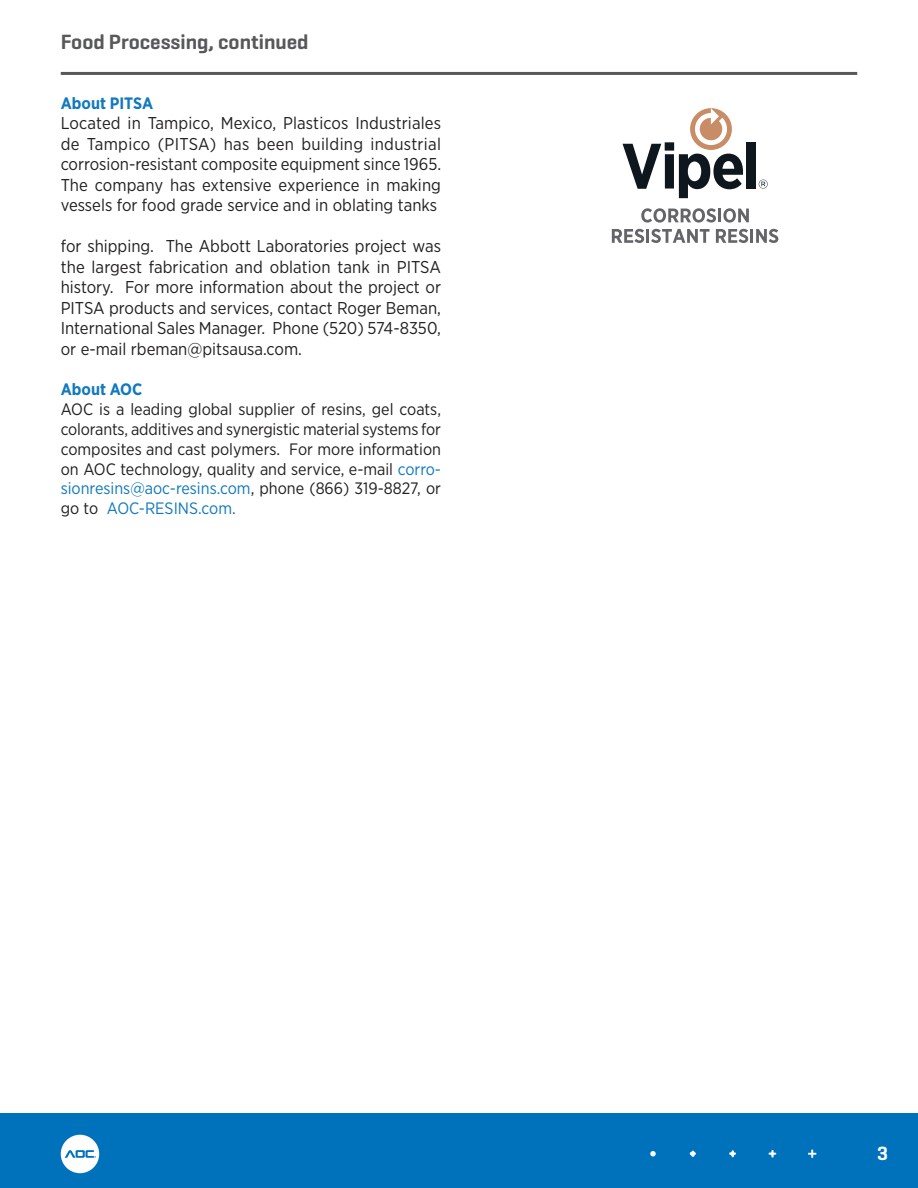
<style>
.page{position:relative;width:918px;height:1188px;background:#fff}
.page>*{position:absolute;margin:0;border:0;box-sizing:border-box;transform-origin:0 0}
.t1{font:600 21px "Geogrotesque";color:#57585a}
.t2{font:600 19.5px "Geogrotesque";color:#fff}
.t3{font:17.1px/20.5px "Gotham Narrow";color:#231f20;text-align:justify}
.t4{font:16.5px/19.8px "Gotham Narrow";color:#231f20;text-align:justify}
.t5{font:700 16.5px "Gotham Narrow";color:#1179be}
.s1{color:#1179be}
.s2{color:#3853a3}
</style>
<div class="page">
<div style="left:0;top:1114px;width:918px;height:74px;background:#0072bc"></div>
<hr style="left:61px;top:72px;width:796px;height:3px;background:#57585a">
<svg style="left:61px;top:1135px;width:38px;height:38px"></svg>
<svg style="left:808px;top:1150px;width:8px;height:8px"></svg>
<svg style="left:769px;top:1150px;width:7px;height:7px"></svg>
<svg style="left:729px;top:1150px;width:7px;height:7px"></svg>
<svg style="left:690px;top:1151px;width:6px;height:6px"></svg>
<svg style="left:650px;top:1151px;width:6px;height:5px"></svg>
<svg style="left:641px;top:208px;width:108px;height:15px"></svg>
<svg style="left:612px;top:229px;width:32px;height:14px"></svg>
<hr style="left:646px;top:229px;width:3px;height:14px;background:#646569">
<svg style="left:651px;top:229px;width:59px;height:14px"></svg>
<svg style="left:716px;top:229px;width:32px;height:14px"></svg>
<hr style="left:750px;top:229px;width:3px;height:14px;background:#646569">
<svg style="left:756px;top:229px;width:22px;height:14px"></svg>
<svg style="left:623px;top:108px;width:120px;height:90px"></svg>
<div style="left:747px;top:142px;width:9px;height:47px;background:#0e161e"></div>
<svg style="left:759px;top:180px;width:9px;height:9px"></svg>
<p class="t1" style="left:61px;top:28px;width:249px">Food Processing, continued</p>
<p class="t5" style="left:61px;top:92px;width:94px">About PITSA</p>
<p class="t3" style="left:61px;top:113px;width:382px">Located in Tampico, Mexico, Plasticos Industriales de Tampico (PITSA) has been building industrial corrosion-resistant composite equipment since 1965.<br>The company has extensive experience in making vessels for food grade service and in oblating tanks</p>
<p class="t3" style="left:61px;top:236px;width:382px">for shipping. The Abbott Laboratories project was the largest fabrication and oblation tank in PITSA history. For more information about the project or PITSA products and services, contact Roger Beman, International Sales Manager. Phone (520) 574-8350, or e-mail rbeman@pitsausa.com.</p>
<p class="t5" style="left:61px;top:379px;width:83px">About AOC</p>
<p class="t4" style="left:61px;top:399px;width:382px">AOC is a leading global supplier of resins, gel coats, colorants, additives and synergistic material systems for composites and cast polymers. For more information on AOC technology, quality and service, e-mail <span class="s1">corro&shy;sionresins@aoc-resins.com</span>, phone (866) 319-8827, or go to <span class="s1">AOC-RESINS.com</span><span class="s2">.</span></p>
<p class="t2" style="left:877px;top:1141px;width:12px">3</p>
</div>
